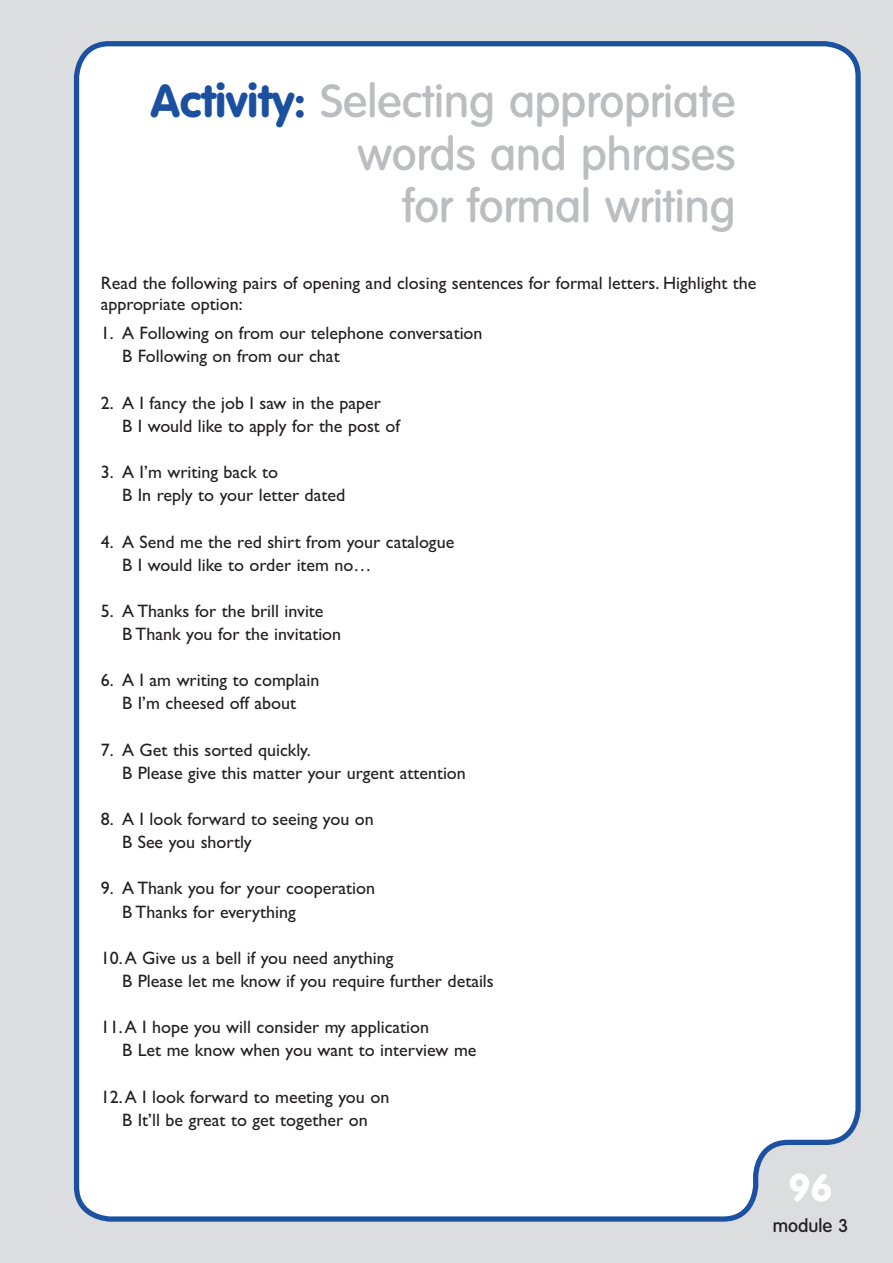
<style>
.page{position:relative;width:893px;height:1263px;background:#dcdddf}
.page>*{position:absolute;margin:0;border:0;box-sizing:border-box;transform-origin:0 0}
.t1{font:500 45px/52.5px "Volkswagen";color:#bcbdc0;text-align:right}
.t2{font:700 37.5px "Volkswagen";color:#fff}
.t3{font:18px/23.1px "Gill Sans TT";color:#231f20}
.t4{font:500 18px "Volkswagen";color:#231f20}
.s1{font-weight:700;color:#1a509f}
</style>
<div class="page">
<div style="left:73px;top:41px;width:788px;height:1181px;background:#fff"></div>
<h1 class="t1" style="left:151px;top:76px;width:586px"><span class="s1">Activity:</span> Selecting appropriate words and phrases<br>for formal writing</h1>
<p class="t3" style="left:101px;top:272px;width:657px;line-height:21px">Read the following pairs of opening and closing sentences for formal letters. Highlight the appropriate option:</p>
<p class="t3" style="left:122px;top:322px;width:362px;text-indent:-21px">1. A Following on from our telephone conversation<br>B Following on from our chat</p>
<p class="t3" style="left:122px;top:391px;width:279px;text-indent:-21px">2. A I fancy the job I saw in the paper<br>B I would like to apply for the post of</p>
<p class="t3" style="left:122px;top:460px;width:225px;text-indent:-21px">3. A I’m writing back to<br>B In reply to your letter dated</p>
<p class="t3" style="left:122px;top:530px;width:334px;text-indent:-21px">4. A Send me the red shirt from your catalogue<br>B I would like to order item no…</p>
<p class="t3" style="left:122px;top:599px;width:221px;text-indent:-21px">5. A Thanks for the brill invite<br>B Thank you for the invitation</p>
<p class="t3" style="left:101px;top:668px;width:220px;text-align:center">6. A I am writing to complain<br>B I’m cheesed off about</p>
<p class="t3" style="left:122px;top:738px;width:345px;text-indent:-21px">7. A Get this sorted quickly.<br>B Please give this matter your urgent attention</p>
<p class="t3" style="left:122px;top:807px;width:253px;text-indent:-21px">8. A I look forward to seeing you on<br>B See you shortly</p>
<p class="t3" style="left:122px;top:877px;width:254px;text-indent:-21px">9. A Thank you for your cooperation<br>B Thanks for everything</p>
<p class="t3" style="left:122px;top:946px;width:373px;text-indent:-21px">10.A Give us a bell if you need anything<br>B Please let me know if you require further details</p>
<p class="t3" style="left:122px;top:1015px;width:356px;text-indent:-21px">11.A I hope you will consider my application<br>B Let me know when you want to interview me</p>
<p class="t3" style="left:101px;top:1085px;width:290px;text-align:center">12.A I look forward to meeting you on<br>B It’ll be great to get together on</p>
<h2 class="t2" style="left:788px;top:1166px;width:46px">96</h2>
<p class="t4" style="left:773px;top:1215px;width:77px">module 3</p>
</div>
